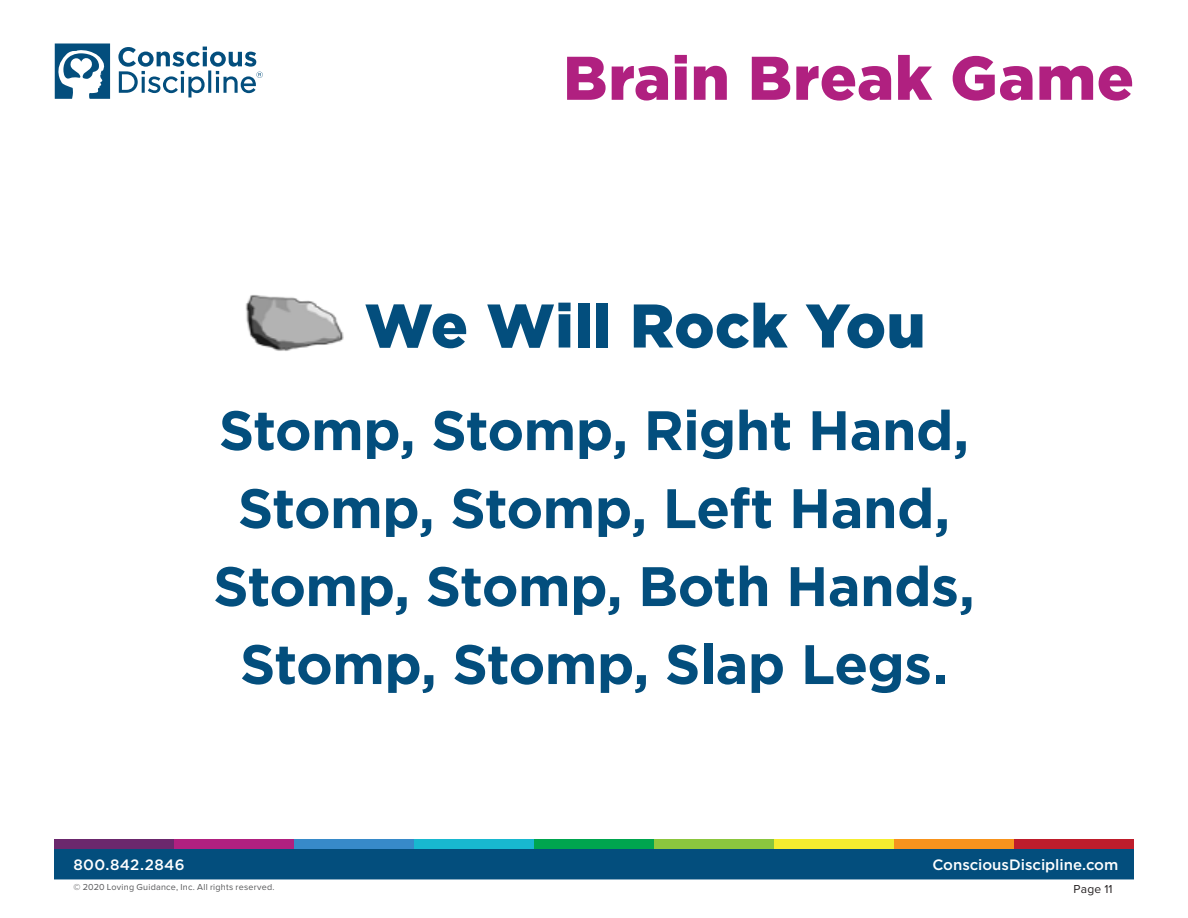
<style>
.page{position:relative;width:1188px;height:918px;background:#fff}
.page>*{position:absolute;margin:0;border:0;box-sizing:border-box;transform-origin:0 0}
.t1{font:900 61.5px "Gotham";letter-spacing:.01em;color:#b02080}
.t2{font:900 61.5px "Gotham";letter-spacing:.005em;color:#034e7d}
.t3{font:700 55.5px "Gotham";letter-spacing:-.015em;color:#034e7d}
.t4{font:500 15px "Gotham";color:#fff}
.t5{font:500 15px "Gotham";letter-spacing:.025em;color:#fff}
.t6{font:12px "Proxima Nova";letter-spacing:.015em;color:#231f20}
.t7{font:9px "Proxima Nova";letter-spacing:.025em;color:#57585a}
</style>
<div class="page">
<div style="left:54px;top:849px;width:1080px;height:30px;background:#034e7d"></div>
<svg style="left:54px;top:44px;width:56px;height:55px"></svg>
<svg style="left:118px;top:47px;width:145px;height:50px"></svg>
<div style="left:54px;top:839px;width:120px;height:10px;background:#6b286d"></div>
<div style="left:174px;top:839px;width:120px;height:10px;background:#b02080"></div>
<div style="left:294px;top:839px;width:120px;height:10px;background:#378ac9"></div>
<div style="left:414px;top:839px;width:120px;height:10px;background:#18b8d0"></div>
<div style="left:534px;top:839px;width:120px;height:10px;background:#00a54f"></div>
<div style="left:654px;top:839px;width:120px;height:10px;background:#8bc63e"></div>
<div style="left:774px;top:839px;width:120px;height:10px;background:#f4ed2f"></div>
<div style="left:894px;top:839px;width:120px;height:10px;background:#f7931d"></div>
<div style="left:1014px;top:839px;width:120px;height:10px;background:#be1d2c"></div>
<img style="left:245px;top:295px;width:99px;height:56px">
<p class="t1" style="left:563px;top:42px;width:572px">Brain Break Game</p>
<p class="t2" style="left:364px;top:290px;width:563px">We Will Rock You</p>
<p class="t3" style="left:219px;top:398px;width:752px">Stomp, Stomp, Right Hand,</p>
<p class="t3" style="left:238px;top:476px;width:714px">Stomp, Stomp, Left Hand,</p>
<p class="t3" style="left:213px;top:554px;width:763px">Stomp, Stomp, Both Hands,</p>
<p class="t3" style="left:240px;top:632px;width:710px">Stomp, Stomp, Slap Legs.</p>
<p class="t5" style="left:73px;top:856px;width:113px">800.842.2846</p>
<p class="t4" style="left:932px;top:856px;width:188px">ConsciousDiscipline.com</p>
<p class="t7" style="left:74px;top:881px;width:203px">© 2020 Loving Guidance, Inc. All rights reserved.</p>
<p class="t6" style="left:1074px;top:880px;width:41px">Page 11</p>
</div>
